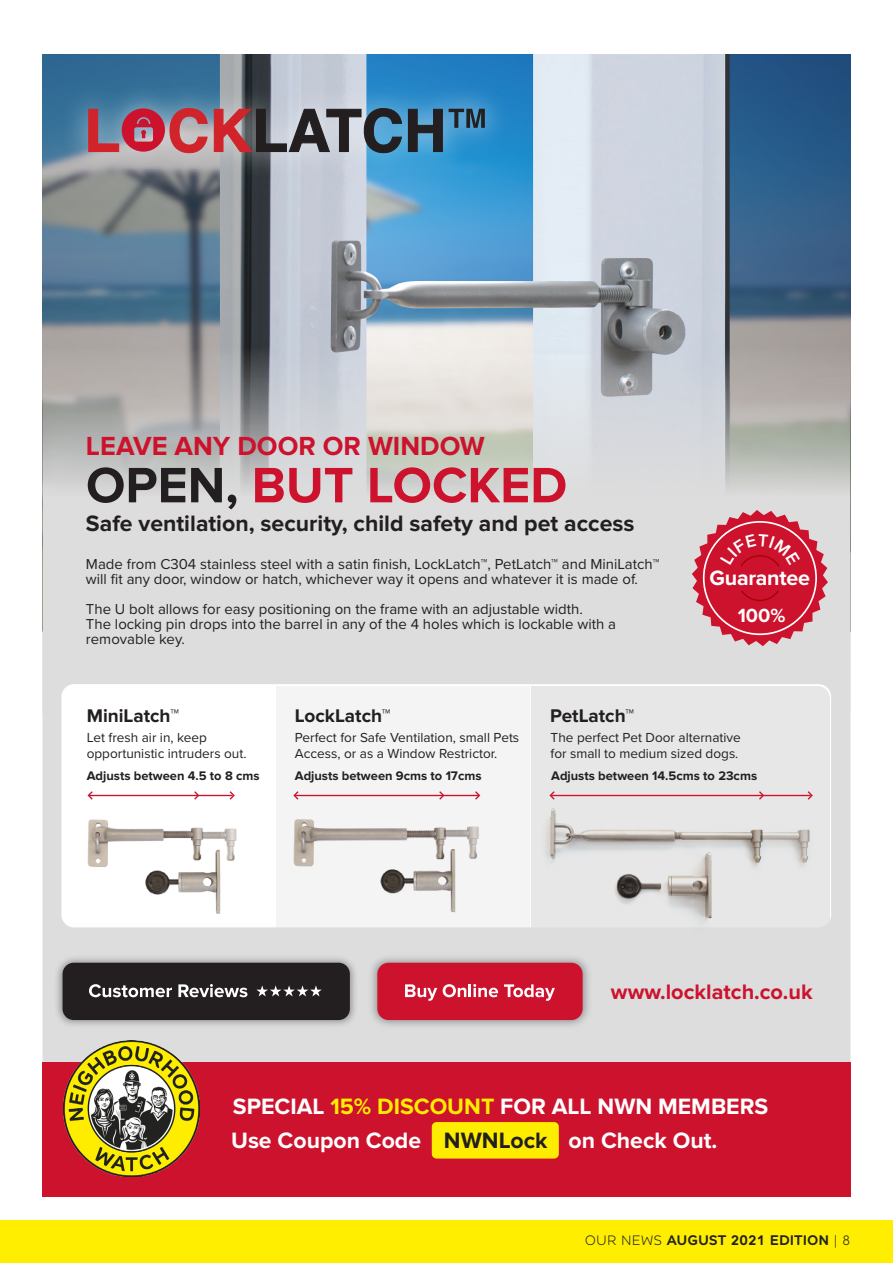
<style>
.page{position:relative;width:893px;height:1263px;background:#fff}
.page>*{position:absolute;margin:0;border:0;box-sizing:border-box;transform-origin:0 0}
.t1{font:700 51.6px "Proxima Nova";color:#cd122d}
.t2{font:700 27.15px "Proxima Nova";color:#cd122d}
.t3{font:700 23.1px/33.5px "Proxima Nova";color:#fff}
.t4{font:700 23.1px "Proxima Nova";color:#231f20}
.t5{font:700 21.75px "Proxima Nova";color:#cd122d}
.t6{font:700 21.45px "Proxima Nova";letter-spacing:-.015em;color:#fff}
.t7{font:700 19.8px "Proxima Nova";color:#fff}
.t8{font:700 19.05px "Proxima Nova";color:#231f20}
.t9{font:15px/15px "Proxima Nova";color:#231f20}
.t10{font:13.5px/16.4px "Proxima Nova";color:#231f20}
.t11{font:600 13.5px "Alleyn";color:#222221}
.t12{font:700 12.9px "Proxima Nova";color:#231f20}
.s1{color:#231f20}
.s2{color:#ffed00}
.s3{font-weight:400}
</style>
<div class="page">
<div style="left:0;top:1220px;width:893px;height:43px;background:#fe0"></div>
<img style="left:43px;top:54px;width:807px;height:293px">
<div style="left:43px;top:714px;width:807px;height:348px;background:#ddd"></div>
<svg style="left:43px;top:347px;width:807px;height:367px;background:#d1d2d1"></svg>
<div style="left:61px;top:684px;width:770px;height:243px;background:#fff;border-radius:13px"></div>
<div style="left:531px;top:686px;width:299px;height:245px;background:#e7e7e7"></div>
<div style="left:276px;top:686px;width:254px;height:245px;background:#f4f4f4"></div>
<img style="left:53px;top:72px;width:467px;height:117px">
<svg style="left:449px;top:109px;width:36px;height:19px"></svg>
<svg style="left:88px;top:107px;width:355px;height:47px;background:#866c7a"></svg>
<img style="left:71px;top:819px;width:193px;height:117px">
<img style="left:202px;top:819px;width:40px;height:50px">
<img style="left:277px;top:819px;width:191px;height:116px">
<img style="left:445px;top:819px;width:34px;height:48px">
<img style="left:542px;top:801px;width:229px;height:161px">
<img style="left:761px;top:809px;width:56px;height:64px">
<hr style="left:295px;top:795px;width:184px;height:1px;background:#cd122d">
<hr style="left:551px;top:795px;width:260px;height:1px;background:#cd122d">
<hr style="left:89px;top:795px;width:143px;height:1px;background:#cd122d">
<svg style="left:87px;top:791px;width:7px;height:9px"></svg>
<svg style="left:228px;top:791px;width:7px;height:9px"></svg>
<svg style="left:193px;top:791px;width:7px;height:9px"></svg>
<svg style="left:293px;top:791px;width:7px;height:9px"></svg>
<svg style="left:474px;top:791px;width:7px;height:9px"></svg>
<svg style="left:438px;top:791px;width:7px;height:9px"></svg>
<svg style="left:548px;top:790px;width:8px;height:11px"></svg>
<svg style="left:806px;top:790px;width:8px;height:11px"></svg>
<svg style="left:757px;top:790px;width:8px;height:11px"></svg>
<img style="left:365px;top:950px;width:229px;height:82px">
<div style="left:377px;top:963px;width:206px;height:57px;background:#cd122d;border-radius:11px"></div>
<svg style="left:405px;top:984px;width:32px;height:17px"></svg>
<svg style="left:443px;top:984px;width:55px;height:13px"></svg>
<svg style="left:504px;top:984px;width:51px;height:17px"></svg>
<img style="left:51px;top:951px;width:310px;height:80px">
<div style="left:63px;top:963px;width:287px;height:57px;background:#231f20;border-radius:11px"></div>
<svg style="left:89px;top:984px;width:83px;height:13px"></svg>
<svg style="left:178px;top:984px;width:69px;height:13px"></svg>
<div style="left:43px;top:1062px;width:807px;height:135px;background:#cd122d"></div>
<img style="left:64px;top:1040px;width:135px;height:136px">
<div style="left:432px;top:1122px;width:127px;height:36px;background:#ffed00;border-radius:5px"></div>
<svg style="left:256px;top:985px;width:66px;height:11px"></svg>
<svg style="left:692px;top:510px;width:136px;height:136px;background:#d25163"></svg>
<h2 class="t2" style="left:86px;top:430px;width:400px">LEAVE ANY DOOR OR WINDOW</h2>
<h1 class="t1" style="left:86px;top:455px;width:483px"><span class="s1">OPEN,</span> BUT LOCKED</h1>
<h3 class="t4" style="left:86px;top:510px;width:550px">Safe ventilation, security, child safety and pet access</h3>
<p class="t9" style="left:86px;top:556px;width:575px">Made from C304 stainless steel with a satin finish, LockLatch™, PetLatch™ and MiniLatch™ will fit any door, window or hatch, whichever way it opens and whatever it is made of.</p>
<p class="t9" style="left:86px;top:601px;width:532px">The U bolt allows for easy positioning on the frame with an adjustable width.<br>The locking pin drops into the barrel in any of the 4 holes which is lockable with a removable key.</p>
<p class="t8" style="left:87px;top:705px;width:94px">MiniLatch™</p>
<p class="t8" style="left:295px;top:705px;width:97px">LockLatch™</p>
<p class="t8" style="left:550px;top:705px;width:85px">PetLatch™</p>
<h3 class="t6" style="left:710px;top:566px;width:102px">Guarantee</h3>
<h3 class="t7" style="left:738px;top:604px;width:49px">100%</h3>
<p class="t10" style="left:87px;top:728px;width:161px">Let fresh air in, keep opportunistic intruders out.</p>
<p class="t10" style="left:295px;top:728px;width:226px">Perfect for Safe Ventilation, small Pets<br>Access, or as a Window Restrictor.</p>
<p class="t10" style="left:551px;top:728px;width:192px">The perfect Pet Door alternative for small to medium sized dogs.</p>
<p class="t12" style="left:87px;top:768px;width:174px">Adjusts between 4.5 to 8 cms</p>
<p class="t12" style="left:295px;top:768px;width:188px">Adjusts between 9cms to 17cms</p>
<p class="t12" style="left:551px;top:768px;width:207px">Adjusts between 14.5cms to 23cms</p>
<h3 class="t5" style="left:611px;top:979px;width:203px">www.locklatch.co.uk</h3>
<h3 class="t3" style="left:231px;top:1090px;width:539px">SPECIAL <span class="s2">15% DISCOUNT</span> FOR ALL NWN MEMBERS<br>Use Coupon Code <span class="s1">NWNLock</span> on Check Out.</h3>
<p class="t11" style="left:585px;top:1232px;width:267px"><span class="s3">OUR NEWS</span> AUGUST 2021 EDITION <span class="s3">| 8</span></p>
</div>
